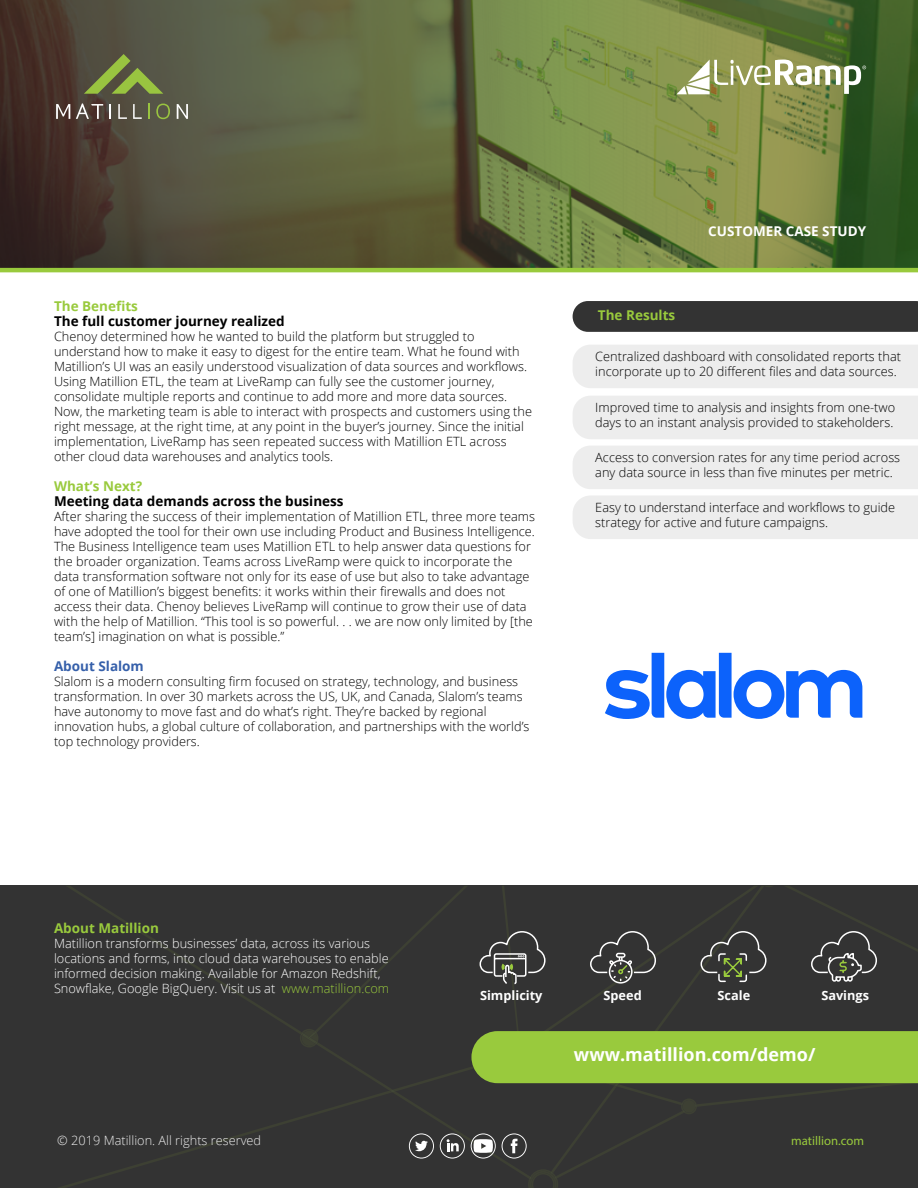
<style>
.page{position:relative;width:918px;height:1188px;background:#fff}
.page>*{position:absolute;margin:0;border:0;box-sizing:border-box;transform-origin:0 0}
.t1{font:700 18px "Open Sans";color:#fff}
.t2{font:700 13.5px "Open Sans";color:#000}
.t3{font:700 13.5px "Open Sans";color:#99ca3d}
.t4{font:700 13.5px "Open Sans";color:#fff}
.t5{font:700 13.5px "Open Sans";color:#3660aa}
.t6{font:300 12.75px/15px "Open Sans";color:#000}
.t7{font:300 12.75px/15px "Open Sans";color:#fff}
.t8{font:300 12.75px "Open Sans";color:#ededed}
.t9{font:700 12.75px "Open Sans";color:#fff}
.t10{font:12.75px "Myriad Pro";color:#99ca3d}
.s1{color:#99ca3d}
</style>
<div class="page">
<div style="left:0;top:886px;width:918px;height:302px;background:#333"></div>
<svg style="left:59px;top:1117px;width:241px;height:71px"></svg>
<div style="left:573px;top:301px;width:345px;height:31px;background:#333"></div>
<div style="left:573px;top:345px;width:345px;height:43px;background:#ededed"></div>
<div style="left:573px;top:496px;width:345px;height:43px;background:#ededed"></div>
<div style="left:573px;top:396px;width:345px;height:43px;background:#ededed"></div>
<div style="left:573px;top:446px;width:345px;height:43px;background:#ededed"></div>
<svg style="left:300px;top:886px;width:618px;height:302px"></svg>
<svg style="left:0;top:0;width:918px;height:268px;background:#60683d"></svg>
<svg style="left:109px;top:104px;width:2px;height:15px"></svg>
<svg style="left:118px;top:104px;width:9px;height:15px"></svg>
<svg style="left:133px;top:104px;width:9px;height:15px"></svg>
<svg style="left:148px;top:104px;width:1px;height:15px"></svg>
<svg style="left:156px;top:104px;width:14px;height:15px"></svg>
<svg style="left:177px;top:104px;width:11px;height:15px"></svg>
<svg style="left:56px;top:104px;width:14px;height:15px"></svg>
<svg style="left:76px;top:103px;width:27px;height:16px"></svg>
<svg style="left:84px;top:54px;width:79px;height:40px;background:#697541"></svg>
<hr style="left:0;top:268px;width:918px;height:4px;background:#99ca3d">
<svg style="left:677px;top:60px;width:189px;height:34px"></svg>
<svg style="left:605px;top:653px;width:257px;height:66px"></svg>
<p class="t3" style="left:54px;top:297px;width:85px">The Benefits</p>
<p class="t2" style="left:54px;top:312px;width:232px">The full customer journey realized</p>
<p class="t6" style="left:54px;top:329px;width:480px">Chenoy determined how he wanted to build the platform but struggled to understand how to make it easy to digest for the entire team. What he found with Matillion’s UI was an easily understood visualization of data sources and workflows.<br>Using Matillion ETL, the team at LiveRamp can fully see the customer journey, consolidate multiple reports and continue to add more and more data sources.<br>Now, the marketing team is able to interact with prospects and customers using the right message, at the right time, at any point in the buyer’s journey. Since the initial implementation, LiveRamp has seen repeated success with Matillion ETL across other cloud data warehouses and analytics tools.</p>
<p class="t3" style="left:54px;top:477px;width:90px">What’s Next?</p>
<p class="t2" style="left:54px;top:492px;width:291px">Meeting data demands across the business</p>
<p class="t6" style="left:54px;top:509px;width:483px">After sharing the success of their implementation of Matillion ETL, three more teams have adopted the tool for their own use including Product and Business Intelligence.<br>The Business Intelligence team uses Matillion ETL to help answer data questions for the broader organization. Teams across LiveRamp were quick to incorporate the data transformation software not only for its ease of use but also to take advantage of one of Matillion’s biggest benefits: it works within their firewalls and does not access their data. Chenoy believes LiveRamp will continue to grow their use of data with the help of Matillion. “This tool is so powerful. . . we are now only limited by [the team’s] imagination on what is possible.”</p>
<p class="t5" style="left:54px;top:657px;width:91px">About Slalom</p>
<p class="t6" style="left:54px;top:674px;width:477px">Slalom is a modern consulting firm focused on strategy, technology, and business transformation. In over 30 markets across the US, UK, and Canada, Slalom’s teams have autonomy to move fast and do what’s right. They’re backed by regional innovation hubs, a global culture of collaboration, and partnerships with the world’s top technology providers.</p>
<p class="t3" style="left:598px;top:305px;width:79px">The Results</p>
<p class="t4" style="left:708px;top:222px;width:159px">CUSTOMER CASE STUDY</p>
<p class="t6" style="left:595px;top:349px;width:307px">Centralized dashboard with consolidated reports that incorporate up to 20 different files and data sources.</p>
<p class="t6" style="left:595px;top:400px;width:301px">Improved time to analysis and insights from one-two days to an instant analysis provided to stakeholders.</p>
<p class="t6" style="left:595px;top:450px;width:306px">Access to conversion rates for any time period across any data source in less than five minutes per metric.</p>
<p class="t6" style="left:595px;top:500px;width:301px">Easy to understand interface and workflows to guide strategy for active and future campaigns.</p>
<p class="t3" style="left:54px;top:919px;width:106px">About Matillion</p>
<p class="t7" style="left:54px;top:936px;width:337px">Matillion transforms businesses’ data, across its various locations and forms, into cloud data warehouses to enable informed decision making. Available for Amazon Redshift, Snowflake, Google BigQuery. Visit us at <span class="s1">www.matillion.com</span></p>
<p class="t9" style="left:480px;top:986px;width:64px">Simplicity</p>
<p class="t9" style="left:604px;top:986px;width:40px">Speed</p>
<p class="t9" style="left:718px;top:986px;width:34px">Scale</p>
<p class="t9" style="left:821px;top:986px;width:49px">Savings</p>
<h1 class="t1" style="left:574px;top:1042px;width:243px">www.matillion.com/demo/</h1>
<p class="t8" style="left:57px;top:1132px;width:205px">© 2019 Matillion. All rights reserved</p>
<p class="t10" style="left:791px;top:1133px;width:74px">matillion.com</p>
</div>
